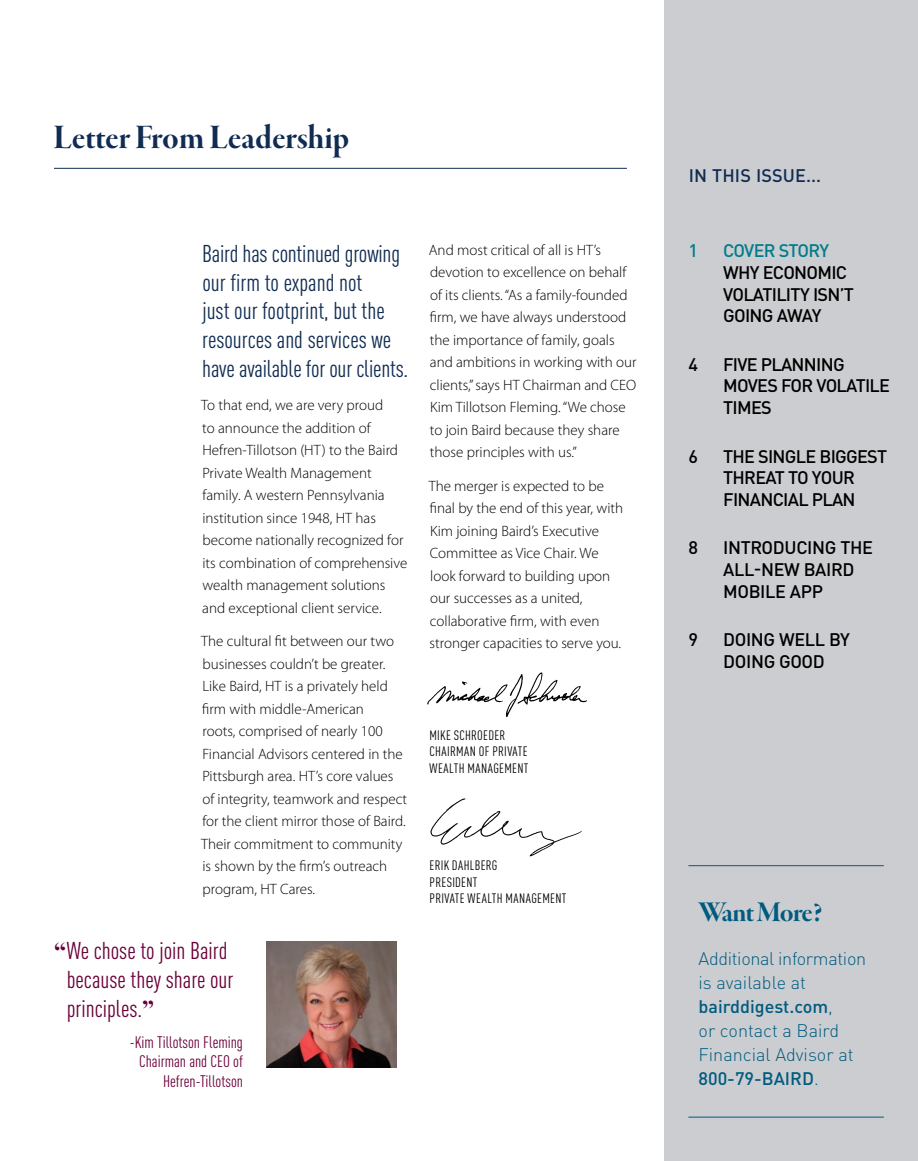
<style>
.page{position:relative;width:918px;height:1161px;background:#fff}
.page>*{position:absolute;margin:0;border:0;box-sizing:border-box;transform-origin:0 0}
.t1{font:36px "Garamond Premr Pro Bd Disp";color:#102c52}
.t2{font:30px "Garamond Premr Pro Bd Disp";letter-spacing:-.03em;color:#005b7f}
.Better_Justification{font:condensed 24px/28.8px "DINOT";color:#102c52}
.Better_Justification-2{font:condensed 24px/28.8px "DINOT";color:#6a003a}
.t3{font:500 18px/21.6px "DINOT";letter-spacing:-.04em;color:#000}
.t4{font:300 18px/24px "DINOT";color:#005b7f}
.t5{font:500 18px/21.6px "DINOT";letter-spacing:-.02em;color:#000}
.t6{font:500 18px "DINOT";letter-spacing:.01em;color:#102c52}
.t7{font:500 18px "DINOT";color:#007c8b}
.Better_Justification-3{font:condensed 16.5px/19.8px "DINOT";color:#6a003a;text-align:right}
.Better_Justification-4{font:300 15px/22.5px "Myriad Pro";color:#000}
.t8{font:condensed 13.5px/16.5px "DINOT";letter-spacing:.02em;color:#000}
.s1{font-family:"Times New Roman";font-weight:700;font-stretch:normal}
.s2{color:#007c8b}
.s3{font-weight:500}
</style>
<div class="page">
<div style="left:664px;top:0;width:254px;height:1161px;background:#cbcdd0"></div>
<hr style="left:54px;top:168px;width:573px;height:1px;background:#102c52">
<hr style="left:688px;top:865px;width:196px;height:1px;background:#005b7f">
<hr style="left:688px;top:1117px;width:196px;height:1px;background:#005b7f">
<img style="left:267px;top:941px;width:129px;height:127px">
<img style="left:427px;top:672px;width:160px;height:45px">
<img style="left:430px;top:798px;width:152px;height:59px">
<p class="t1" style="left:53px;top:118px;width:298px">Letter From Leadership</p>
<p class="Better_Justification" style="left:202px;top:239px;width:208px">Baird has continued growing our firm to expand not<br>just our footprint, but the resources and services we have available for our clients.</p>
<p class="Better_Justification-4" style="left:201px;top:394px;width:208px">To that end, we are very proud<br>to announce the addition of<br>Hefren-Tillotson (HT) to the Baird<br>Private Wealth Management family. A western Pennsylvania institution since 1948, HT has become nationally recognized for its combination of comprehensive wealth management solutions and exceptional client service.</p>
<p class="Better_Justification-4" style="left:201px;top:630px;width:208px">The cultural fit between our two businesses couldn’t be greater.<br>Like Baird, HT is a privately held firm with middle-American<br>roots, comprised of nearly 100<br>Financial Advisors centered in the<br>Pittsburgh area. HT’s core values of integrity, teamwork and respect for the client mirror those of Baird.<br>Their commitment to community is shown by the firm’s outreach program, HT Cares.</p>
<p class="Better_Justification-2" style="left:67px;top:936px;width:168px;text-indent:-13px"><span class="s1">“</span>We chose to join Baird because they share our principles.<span class="s1">”</span></p>
<p class="Better_Justification-3" style="left:130px;top:1032px;width:115px">-Kim Tillotson Fleming<br>Chairman and CEO of<br>Hefren-Tillotson</p>
<p class="Better_Justification-4" style="left:429px;top:239px;width:209px">And most critical of all is HT’s devotion to excellence on behalf of its clients. “As a family-founded firm, we have always understood the importance of family, goals and ambitions in working with our clients,” says HT Chairman and CEO<br>Kim Tillotson Fleming. “We chose to join Baird because they share those principles with us.”</p>
<p class="Better_Justification-4" style="left:429px;top:475px;width:196px">The merger is expected to be final by the end of this year, with<br>Kim joining Baird’s Executive<br>Committee as Vice Chair. We look forward to building upon our successes as a united, collaborative firm, with even stronger capacities to serve you.</p>
<p class="t8" style="left:430px;top:727px;width:100px">MIKE SCHROEDER<br>CHAIRMAN OF PRIVATE<br>WEALTH MANAGEMENT</p>
<p class="t8" style="left:430px;top:857px;width:139px">ERIK DAHLBERG<br>PRESIDENT<br>PRIVATE WEALTH MANAGEMENT</p>
<p class="t6" style="left:689px;top:164px;width:134px">IN THIS ISSUE...</p>
<p class="t7" style="left:689px;top:239px;width:11px">1</p>
<p class="t3" style="left:723px;top:240px;width:132px"><span class="s2">COVER STORY<br></span>WHY ECONOMIC<br>VOLATILITY ISN’T<br>GOING AWAY</p>
<p class="t3" style="left:689px;top:353px;width:11px">4</p>
<p class="t3" style="left:723px;top:353px;width:168px">FIVE PLANNING<br>MOVES FOR VOLATILE<br>TIMES</p>
<p class="t3" style="left:689px;top:445px;width:11px">6</p>
<p class="t3" style="left:723px;top:445px;width:166px">THE SINGLE BIGGEST<br>THREAT TO YOUR<br>FINANCIAL PLAN</p>
<p class="t3" style="left:689px;top:537px;width:11px">8</p>
<p class="t5" style="left:723px;top:537px;width:151px">INTRODUCING THE<br>ALL-NEW BAIRD<br>MOBILE APP</p>
<p class="t3" style="left:689px;top:628px;width:11px">9</p>
<p class="t5" style="left:723px;top:628px;width:128px">DOING WELL BY<br>DOING GOOD</p>
<p class="t2" style="left:699px;top:895px;width:126px">Want More?</p>
<p class="t4" style="left:699px;top:946px;width:169px">Additional information is available at <span class="s3">bairddigest.com</span>,<br>or contact a Baird<br>Financial Advisor at<br><span class="s3">800-79-BAIRD</span>.</p>
</div>
